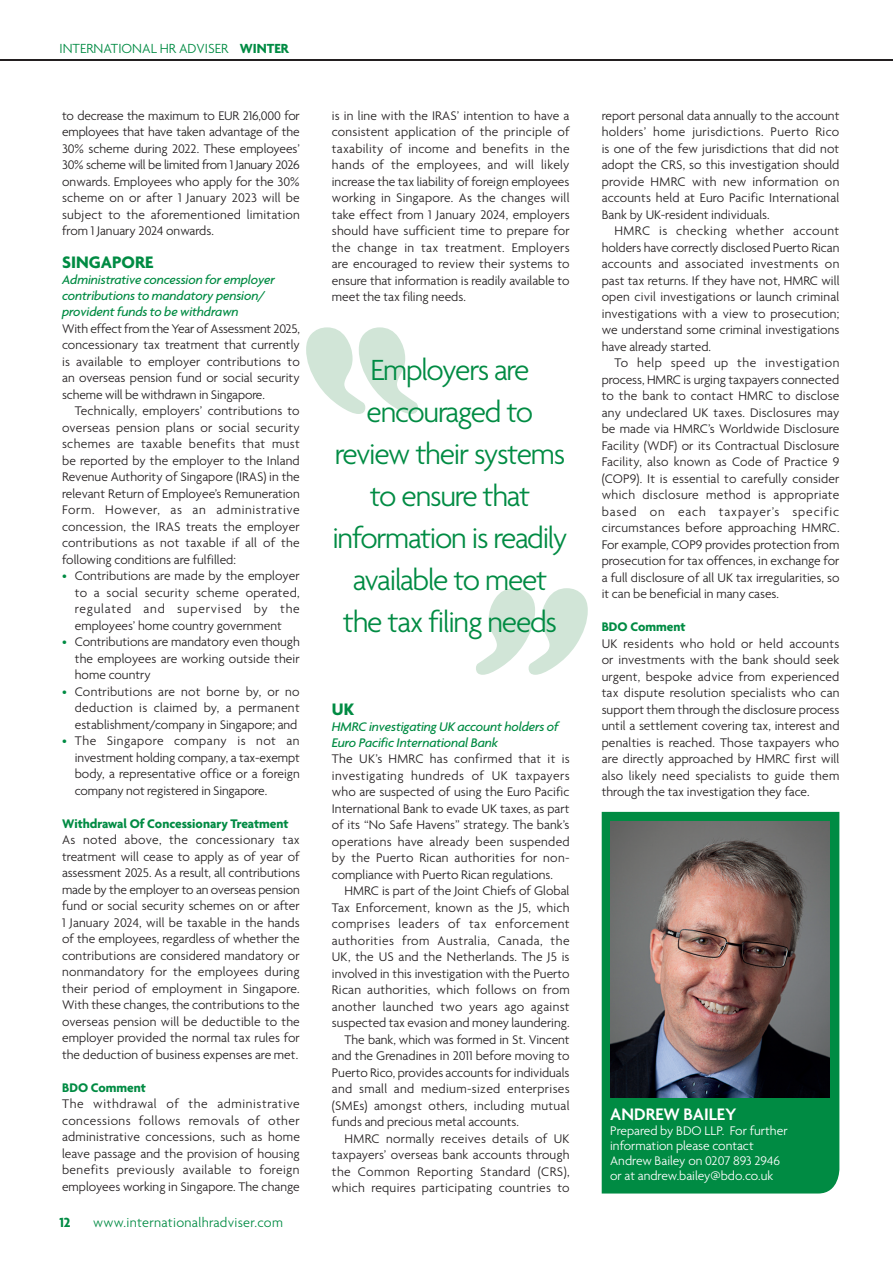
<style>
.page{position:relative;width:893px;height:1263px;background:#fff}
.page>*{position:absolute;margin:0;border:0;box-sizing:border-box;transform-origin:0 0}
.Heading{font:300 31.5px/42px "Agenda";letter-spacing:-.04em;color:#008b43;text-align:center}
.Editorial_INDENTED{font:600 18px "Agenda";color:#fff}
.Cross_Head{font:700 18px "Agenda";color:#008b43}
.t1{font:300 14.25px "Agenda";letter-spacing:.01em;color:#008b43}
.t2{font:700 14.25px "Agenda";color:#008b43}
.Editorial_INDENTED-2{font:300 13.5px/16.5px "Agenda";color:#231f20;text-align:justify}
.Editorial_INDENTED-3{font:italic 500 13.5px/16.2px "Agenda";letter-spacing:-.01em;color:#008b43}
.Editorial_INDENTED-4{font:300 13.5px/15px "Agenda";color:#fff}
.Editorial_INDENTED-5{font:700 13.5px "Agenda";color:#008b43}
.s1{font-weight:700}
.s2{color:#008b43}
</style>
<div class="page">
<hr style="left:0;top:60px;width:893px;height:1px;background:#231f20">
<div style="left:602px;top:812px;width:237px;height:381px;background:#008b43"></div>
<img style="left:611px;top:821px;width:218px;height:276px">
<svg style="left:306px;top:327px;width:112px;height:87px"></svg>
<svg style="left:476px;top:588px;width:112px;height:87px"></svg>
<p class="t1" style="left:60px;top:40px;width:231px">INTERNATIONAL HR ADVISER <span class="s1">WINTER</span></p>
<p class="Editorial_INDENTED-2" style="left:62px;top:107px;width:239px">to decrease the maximum to EUR 216,000 for employees that have taken advantage of the 30% scheme during 2022. These employees’ 30% scheme will be limited from 1 January 2026 onwards. Employees who apply for the 30% scheme on or after 1 January 2023 will be subject to the aforementioned limitation from 1 January 2024 onwards.</p>
<p class="Cross_Head" style="left:62px;top:252px;width:93px">SINGAPORE</p>
<p class="Editorial_INDENTED-3" style="left:62px;top:271px;width:215px">Administrative concession for employer contributions to mandatory pension/ provident funds to be withdrawn</p>
<p class="Editorial_INDENTED-2" style="left:62px;top:320px;width:239px">With effect from the Year of Assessment 2025, concessionary tax treatment that currently is available to employer contributions to an overseas pension fund or social security scheme will be withdrawn in Singapore.</p>
<p class="Editorial_INDENTED-2" style="left:62px;top:403px;width:239px;text-indent:13px">Technically, employers’ contributions to overseas pension plans or social security schemes are taxable benefits that must be reported by the employer to the Inland Revenue Authority of Singapore (IRAS) in the relevant Return of Employee’s Remuneration Form. However, as an administrative concession, the IRAS treats the employer contributions as not taxable if all of the following conditions are fulfilled:</p>
<p class="Editorial_INDENTED-2" style="left:75px;top:568px;width:226px;text-indent:-13px"><span class="s2">•</span> Contributions are made by the employer to a social security scheme operated, regulated and supervised by the employees’ home country government</p>
<p class="Editorial_INDENTED-2" style="left:75px;top:634px;width:226px;text-indent:-13px"><span class="s2">•</span> Contributions are mandatory even though the employees are working outside their home country</p>
<p class="Editorial_INDENTED-2" style="left:75px;top:683px;width:226px;text-indent:-13px"><span class="s2">•</span> Contributions are not borne by, or no deduction is claimed by, a permanent establishment/company in Singapore; and</p>
<p class="Editorial_INDENTED-2" style="left:75px;top:733px;width:226px;text-indent:-13px"><span class="s2">•</span> The Singapore company is not an investment holding company, a tax-exempt body, a representative office or a foreign company not registered in Singapore.</p>
<p class="Editorial_INDENTED-5" style="left:62px;top:815px;width:228px">Withdrawal Of Concessionary Treatment</p>
<p class="Editorial_INDENTED-2" style="left:62px;top:832px;width:239px">As noted above, the concessionary tax treatment will cease to apply as of year of assessment 2025. As a result, all contributions made by the employer to an overseas pension fund or social security schemes on or after</p>
<p class="Editorial_INDENTED-2" style="left:62px;top:914px;width:239px">1 January 2024, will be taxable in the hands of the employees, regardless of whether the contributions are considered mandatory or nonmandatory for the employees during their period of employment in Singapore.<br>With these changes, the contributions to the overseas pension will be deductible to the employer provided the normal tax rules for the deduction of business expenses are met.</p>
<p class="Editorial_INDENTED-5" style="left:62px;top:1079px;width:85px">BDO Comment</p>
<p class="Editorial_INDENTED-2" style="left:62px;top:1096px;width:239px">The withdrawal of the administrative concessions follows removals of other administrative concessions, such as home leave passage and the provision of housing benefits previously available to foreign employees working in Singapore. The change</p>
<p class="t2" style="left:60px;top:1214px;width:13px">12</p>
<p class="t1" style="left:93px;top:1214px;width:191px">www.internationalhradviser.com</p>
<p class="Editorial_INDENTED-2" style="left:332px;top:107px;width:239px">is in line with the IRAS’ intention to have a consistent application of the principle of taxability of income and benefits in the hands of the employees, and will likely increase the tax liability of foreign employees working in Singapore. As the changes will take effect from 1 January 2024, employers should have sufficient time to prepare for the change in tax treatment. Employers are encouraged to review their systems to ensure that information is readily available to meet the tax filing needs.</p>
<p class="Heading" style="left:332px;top:348px;width:237px">Employers are encouraged to review their systems to ensure that information is readily available to meet the tax filing needs</p>
<p class="Cross_Head" style="left:332px;top:699px;width:24px">UK</p>
<p class="Editorial_INDENTED-3" style="left:332px;top:719px;width:228px;line-height:15.8px">HMRC investigating UK account holders of<br>Euro Pacific International Bank</p>
<p class="Editorial_INDENTED-2" style="left:332px;top:751px;width:239px">The UK’s HMRC has confirmed that it is investigating hundreds of UK taxpayers who are suspected of using the Euro Pacific International Bank to evade UK taxes, as part of its “No Safe Havens” strategy. The bank’s operations have already been suspended by the Puerto Rican authorities for non&shy;compliance with Puerto Rican regulations.</p>
<p class="Editorial_INDENTED-2" style="left:332px;top:883px;width:239px;text-indent:13px">HMRC is part of the Joint Chiefs of Global Tax Enforcement, known as the J5, which comprises leaders of tax enforcement authorities from Australia, Canada, the UK, the US and the Netherlands. The J5 is involved in this investigation with the Puerto Rican authorities, which follows on from another launched two years ago against suspected tax evasion and money laundering.</p>
<p class="Editorial_INDENTED-2" style="left:332px;top:1031px;width:239px;text-indent:13px">The bank, which was formed in St. Vincent and the Grenadines in 2011 before moving to Puerto Rico, provides accounts for individuals and small and medium-sized enterprises (SMEs) amongst others, including mutual funds and precious metal accounts.</p>
<p class="Editorial_INDENTED-2" style="left:332px;top:1130px;width:239px;text-indent:13px">HMRC normally receives details of UK taxpayers’ overseas bank accounts through the Common Reporting Standard (CRS), which requires participating countries to</p>
<p class="Editorial_INDENTED-2" style="left:602px;top:107px;width:239px">report personal data annually to the account holders’ home jurisdictions. Puerto Rico is one of the few jurisdictions that did not adopt the CRS, so this investigation should provide HMRC with new information on accounts held at Euro Pacific International Bank by UK-resident individuals.</p>
<p class="Editorial_INDENTED-2" style="left:602px;top:223px;width:239px;text-indent:13px">HMRC is checking whether account holders have correctly disclosed Puerto Rican accounts and associated investments on past tax returns. If they have not, HMRC will open civil investigations or launch criminal investigations with a view to prosecution; we understand some criminal investigations have already started.</p>
<p class="Editorial_INDENTED-2" style="left:602px;top:355px;width:239px;text-indent:13px">To help speed up the investigation process, HMRC is urging taxpayers connected to the bank to contact HMRC to disclose any undeclared UK taxes. Disclosures may be made via HMRC’s Worldwide Disclosure Facility (WDF) or its Contractual Disclosure Facility, also known as Code of Practice 9 (COP9). It is essential to carefully consider which disclosure method is appropriate based on each taxpayer’s specific circumstances before approaching HMRC.<br>For example, COP9 provides protection from prosecution for tax offences, in exchange for a full disclosure of all UK tax irregularities, so it can be beneficial in many cases.</p>
<p class="Editorial_INDENTED-5" style="left:602px;top:619px;width:85px">BDO Comment</p>
<p class="Editorial_INDENTED-2" style="left:602px;top:635px;width:239px">UK residents who hold or held accounts or investments with the bank should seek urgent, bespoke advice from experienced tax dispute resolution specialists who can support them through the disclosure process until a settlement covering tax, interest and penalties is reached. Those taxpayers who are directly approached by HMRC first will also likely need specialists to guide them through the tax investigation they face.</p>
<p class="Editorial_INDENTED" style="left:610px;top:1103px;width:128px">ANDREW BAILEY</p>
<p class="Editorial_INDENTED-4" style="left:610px;top:1123px;width:179px">Prepared by BDO LLP. For further information please contact</p>
<p class="Editorial_INDENTED-4" style="left:610px;top:1153px;width:172px">Andrew Bailey on 0207 893 2946</p>
<p class="Editorial_INDENTED-4" style="left:610px;top:1168px;width:165px">or at andrew.bailey@bdo.co.uk</p>
</div>
